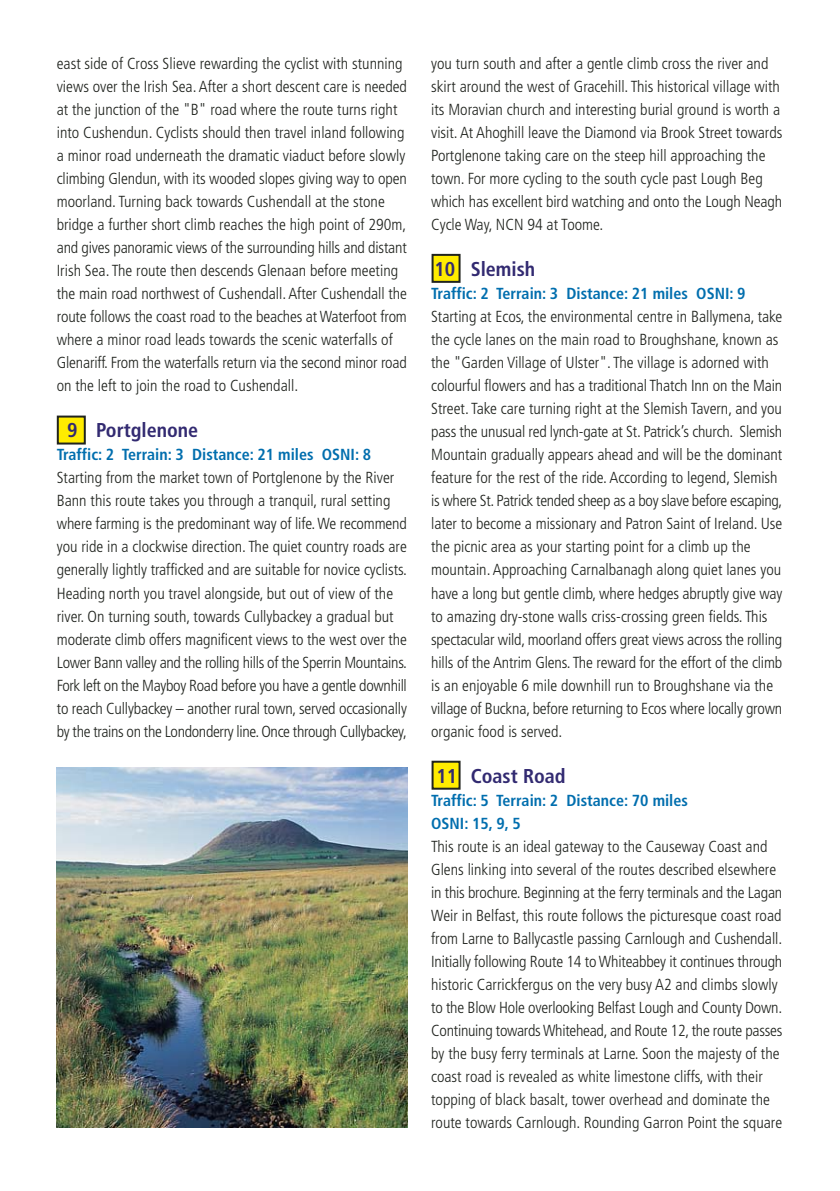
<style>
.page{position:relative;width:840px;height:1191px;background:#fff}
.page>*{position:absolute;margin:0;border:0;box-sizing:border-box;transform-origin:0 0}
.t1{font:700 condensed 20px "Frutiger";color:#322a71}
.t2{font:300 condensed 16px/23px "Frutiger";color:#20231e}
.t3{font:700 condensed 16px/23px "Frutiger";color:#006eae}
</style>
<div class="page">
<img style="left:57px;top:768px;width:350px;height:359px">
<div style="left:57px;top:415px;width:29px;height:29px;background:#ffec00;border:2px solid #20231e"></div>
<div style="left:431px;top:254px;width:29px;height:29px;background:#ffec00;border:2px solid #20231e"></div>
<div style="left:431px;top:760px;width:29px;height:29px;background:#ffec00;border:2px solid #20231e"></div>
<p class="t2" style="left:57px;top:54px;width:351px">east side of Cross Slieve rewarding the cyclist with stunning views over the Irish Sea. After a short descent care is needed at the junction of the "B" road where the route turns right into Cushendun. Cyclists should then travel inland following a minor road underneath the dramatic viaduct before slowly climbing Glendun, with its wooded slopes giving way to open moorland. Turning back towards Cushendall at the stone bridge a further short climb reaches the high point of 290m, and gives panoramic views of the surrounding hills and distant Irish Sea. The route then descends Glenaan before meeting the main road northwest of Cushendall. After Cushendall the route follows the coast road to the beaches at Waterfoot from where a minor road leads towards the scenic waterfalls of Glenariff. From the waterfalls return via the second minor road on the left to join the road to Cushendall.</p>
<p class="t1" style="left:67px;top:422px;width:132px">9 Portglenone</p>
<p class="t3" style="left:57px;top:445px;width:316px">Traffic: 2 Terrain: 3 Distance: 21 miles OSNI: 8</p>
<p class="t2" style="left:57px;top:468px;width:351px">Starting from the market town of Portglenone by the River Bann this route takes you through a tranquil, rural setting where farming is the predominant way of life. We recommend you ride in a clockwise direction. The quiet country roads are generally lightly trafficked and are suitable for novice cyclists.<br>Heading north you travel alongside, but out of view of the river. On turning south, towards Cullybackey a gradual but moderate climb offers magnificent views to the west over the Lower Bann valley and the rolling hills of the Sperrin Mountains.<br>Fork left on the Mayboy Road before you have a gentle downhill to reach Cullybackey – another rural town, served occasionally by the trains on the Londonderry line. Once through Cullybackey,</p>
<p class="t2" style="left:431px;top:54px;width:352px">you turn south and after a gentle climb cross the river and skirt around the west of Gracehill. This historical village with its Moravian church and interesting burial ground is worth a visit. At Ahoghill leave the Diamond via Brook Street towards Portglenone taking care on the steep hill approaching the town. For more cycling to the south cycle past Lough Beg which has excellent bird watching and onto the Lough Neagh Cycle Way, NCN 94 at Toome.</p>
<p class="t1" style="left:434px;top:261px;width:102px">10 Slemish</p>
<p class="t3" style="left:431px;top:284px;width:316px">Traffic: 2 Terrain: 3 Distance: 21 miles OSNI: 9</p>
<p class="t2" style="left:431px;top:307px;width:352px">Starting at Ecos, the environmental centre in Ballymena, take the cycle lanes on the main road to Broughshane, known as the "Garden Village of Ulster". The village is adorned with colourful flowers and has a traditional Thatch Inn on the Main Street. Take care turning right at the Slemish Tavern, and you pass the unusual red lynch-gate at St. Patrick’s church. Slemish Mountain gradually appears ahead and will be the dominant feature for the rest of the ride. According to legend, Slemish is where St. Patrick tended sheep as a boy slave before escaping, later to become a missionary and Patron Saint of Ireland. Use the picnic area as your starting point for a climb up the mountain. Approaching Carnalbanagh along quiet lanes you have a long but gentle climb, where hedges abruptly give way to amazing dry-stone walls criss-crossing green fields. This spectacular wild, moorland offers great views across the rolling hills of the Antrim Glens. The reward for the effort of the climb is an enjoyable 6 mile downhill run to Broughshane via the village of Buckna, before returning to Ecos where locally grown organic food is served.</p>
<p class="t1" style="left:436px;top:767px;width:131px">11 Coast Road</p>
<p class="t3" style="left:431px;top:790px;width:258px">Traffic: 5 Terrain: 2 Distance: 70 miles<br>OSNI: 15, 9, 5</p>
<p class="t2" style="left:431px;top:836px;width:352px">This route is an ideal gateway to the Causeway Coast and Glens linking into several of the routes described elsewhere in this brochure. Beginning at the ferry terminals and the Lagan Weir in Belfast, this route follows the picturesque coast road from Larne to Ballycastle passing Carnlough and Cushendall.<br>Initially following Route 14 to Whiteabbey it continues through historic Carrickfergus on the very busy A2 and climbs slowly to the Blow Hole overlooking Belfast Lough and County Down.<br>Continuing towards Whitehead, and Route 12, the route passes by the busy ferry terminals at Larne. Soon the majesty of the coast road is revealed as white limestone cliffs, with their topping of black basalt, tower overhead and dominate the route towards Carnlough. Rounding Garron Point the square</p>
</div>
